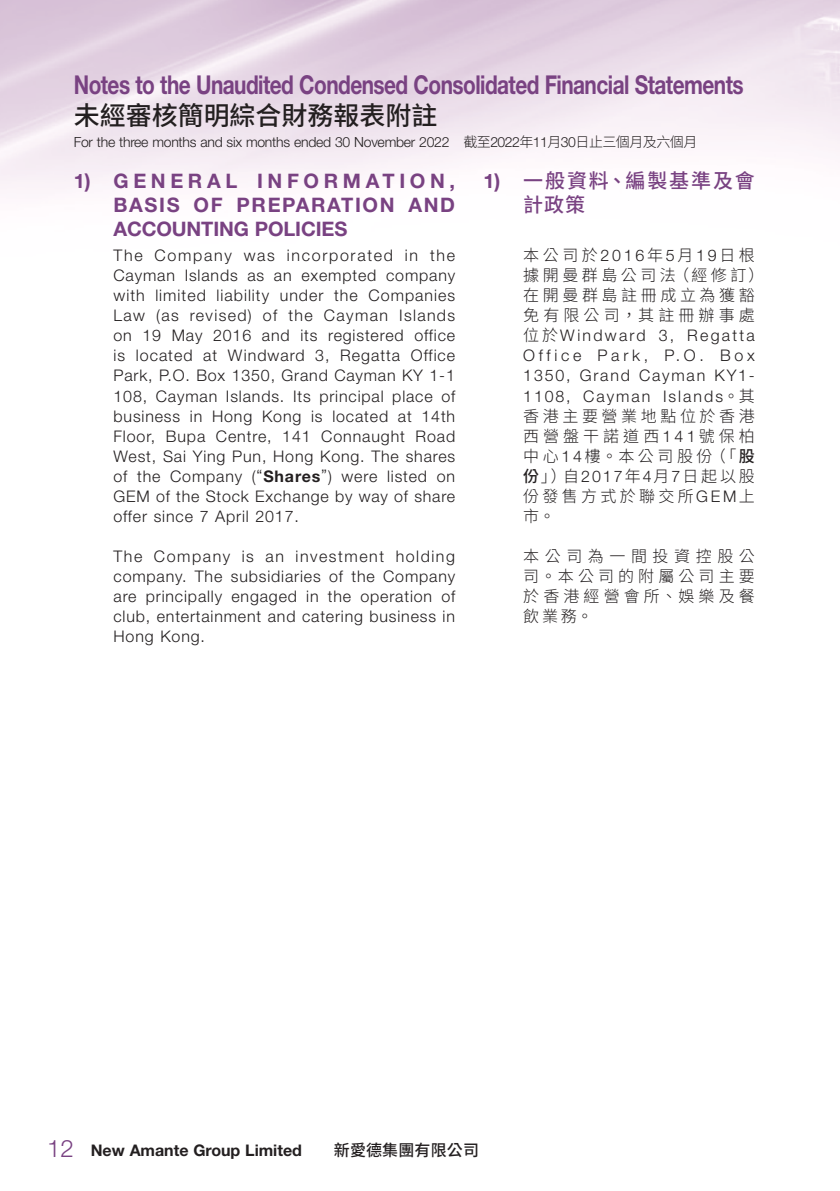
<style>
.page{position:relative;width:840px;height:1191px;background:#fff}
.page>*{position:absolute;margin:0;border:0;box-sizing:border-box;transform-origin:0 0}
.t1{font:700 26px "Helvetica Neue LT Std";letter-spacing:-.025em;color:#794282;scale:.8 1}
.t2{font:500 26px "Source Han Sans TC";color:#231f20}
.Heading_1{font:700 20px/24px "Helvetica Neue LT Std";letter-spacing:.08em;color:#794282;text-align:justify}
.C_Heading_1{font:500 20px/24px "Source Han Sans TC";letter-spacing:.09em;color:#794282}
.Body_Text{font:300 16px/20px "Helvetica Neue LT Std";letter-spacing:.05em;color:#231f20;text-align:justify}
.C_Body_Text{font:300 16px/20px "Source Han Sans TC";letter-spacing:.225em;color:#231f20}
.t3{font:700 16px "Helvetica Neue LT Std";color:#231f20}
.t4{font:300 14px "Helvetica Neue LT Std";letter-spacing:-.015em;color:#231f20}
.s1{font-family:"Source Han Sans TC"}
.s2{font-family:"Helvetica Neue LT Std";font-weight:700}
.s3{font-family:"Helvetica Neue LT Std"}
.s4{font-weight:500}
.s5{font-weight:700}
.s6{font-weight:300;font-size:24px;color:#794282}
.s7{font-family:"Source Han Sans TC";font-weight:500}
</style>
<div class="page">
<h1 class="t1" style="left:74px;top:69px;width:838px">Notes to the Unaudited Condensed Consolidated Financial Statements</h1>
<h1 class="t2" style="left:74px;top:101px;width:365px">未經審核簡明綜合財務報表附註</h1>
<p class="t4" style="left:74px;top:134px;width:625px">For the three months and six months ended 30 November 2022 <span class="s1">截至</span>2022<span class="s1">年</span>11<span class="s1">月</span>30<span class="s1">日止三個月及六個月</span></p>
<p class="C_Heading_1" style="left:523px;top:169px;width:233px;text-indent:-40px"><span class="s2">1)</span> 一般資料、編製基準及會計政策</p>
<p class="C_Body_Text" style="left:523px;top:246px;width:243px">本公司於<span class="s3">2016</span>年<span class="s3">5</span>月<span class="s3">19</span>日根據開曼群島公司法（經修訂）在開曼群島註冊成立為獲豁免有限公司，其註冊辦事處位於<span class="s3">Windward 3, Regatta<br>Office Park, P.O. Box<br>1350, Grand Cayman KY1-<br>1108, Cayman Islands</span>。其香港主要營業地點位於香港西營盤干諾道西<span class="s3">141</span>號保柏中心<span class="s3">14</span>樓。本公司股份（「<span class="s4">股份</span>」）自<span class="s3">2017</span>年<span class="s3">4</span>月<span class="s3">7</span>日起以股份發售方式於聯交所<span class="s3">GEM</span>上市。</p>
<p class="C_Body_Text" style="left:523px;top:546px;width:233px;text-align:justify">本公司為一間投資控股公司。本公司的附屬公司主要於香港經營會所、娛樂及餐飲業務。</p>
<p class="Heading_1" style="left:113px;top:168px;width:343px;text-indent:-40px">1) GENERAL INFORMATION, BASIS OF PREPARATION AND ACCOUNTING POLICIES</p>
<p class="Body_Text" style="left:113px;top:245px;width:343px">The Company was incorporated in the Cayman Islands as an exempted company with limited liability under the Companies Law (as revised) of the Cayman Islands on 19 May 2016 and its registered office is located at Windward 3, Regatta Office Park, P.O. Box 1350, Grand Cayman KY 1-1<br>108, Cayman Islands. Its principal place of business in Hong Kong is located at 14th Floor, Bupa Centre, 141 Connaught Road West, Sai Ying Pun, Hong Kong. The shares of the Company (“<span class="s5">Shares</span>”) were listed on GEM of the Stock Exchange by way of share offer since 7 April 2017.</p>
<p class="Body_Text" style="left:113px;top:545px;width:343px">The Company is an investment holding company. The subsidiaries of the Company are principally engaged in the operation of club, entertainment and catering business in Hong Kong.</p>
<p class="t3" style="left:47px;top:1139px;width:433px"><span class="s6">12</span> New Amante Group Limited<span class="s7">　　新愛德集團有限公司</span></p>
</div>
